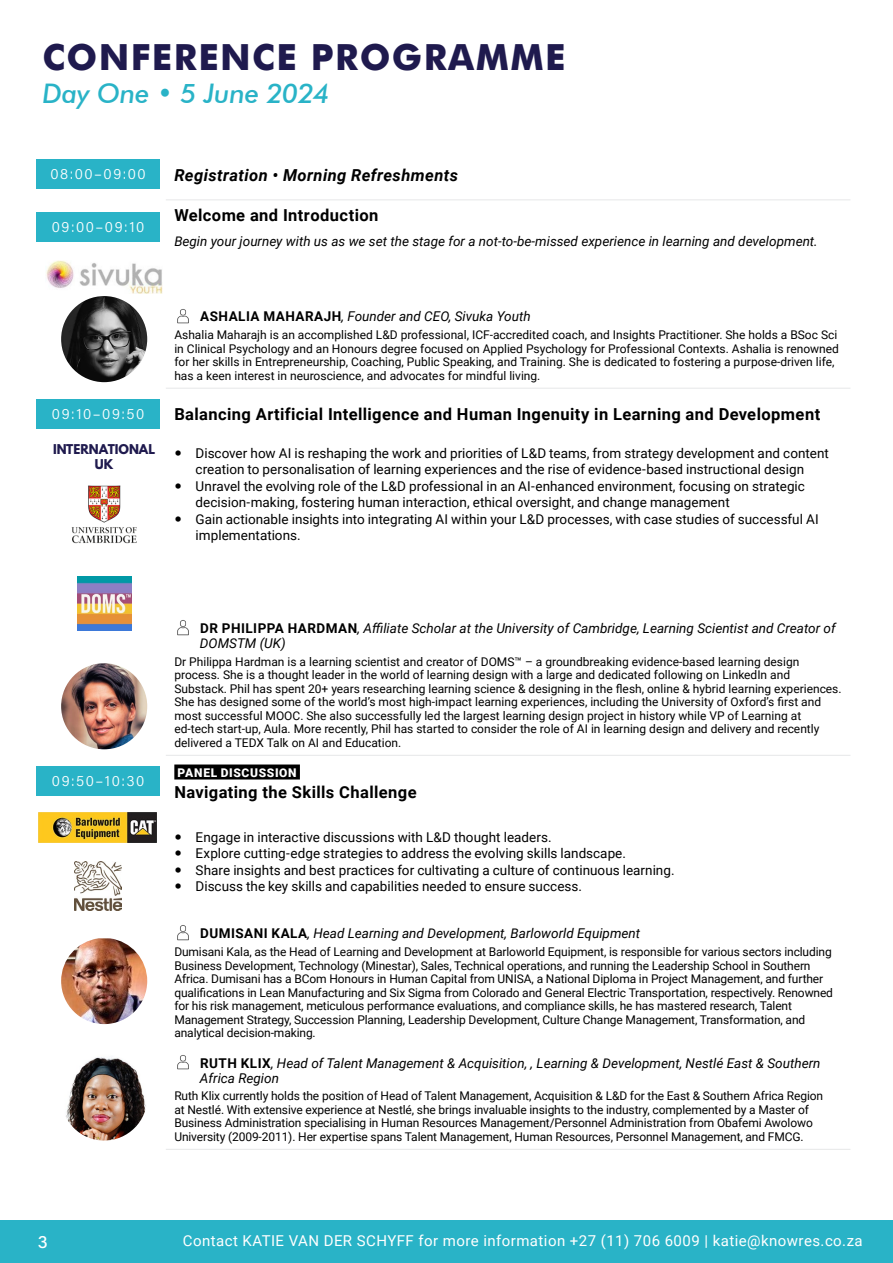
<style>
.page{position:relative;width:893px;height:1263px;background:#fff}
.page>*{position:absolute;margin:0;border:0;box-sizing:border-box;transform-origin:0 0}
.t1{font:700 36px "Futura";letter-spacing:.04em;color:#1f1a4e}
.t2{font:italic 500 27px "Futura BT";letter-spacing:-.01em;color:#29b3c7}
.t3{font:500 18px "Acumin Pro";color:#fff}
.t4{font:700 16.5px "Roboto";letter-spacing:.025em;color:#000}
.t5{font:italic 700 16.5px "Roboto";letter-spacing:.025em;color:#000}
.t6{font:15px "Roboto";letter-spacing:.03em;color:#fff}
.t7{font:300 15px "Acumin Pro";letter-spacing:.105em;color:#fff}
.t8{font:13.5px/16.5px "Roboto";color:#000}
.t9{font:italic 13.5px/15px "Roboto";color:#000}
.t10{font:12px/13.5px "Roboto";letter-spacing:-.01em;color:#000}
.t11{font:700 12px/14.4px "League Spartan";color:#1f1a4e;text-align:center}
.t12{font:900 12px "Roboto";letter-spacing:.055em;color:#fff}
.s1{font-weight:700;font-style:normal}
</style>
<div class="page">
<hr style="left:166px;top:200px;width:684px;height:1px;background:#e6e7e8">
<hr style="left:166px;top:388px;width:684px;height:1px;background:#e6e7e8">
<hr style="left:166px;top:1149px;width:684px;height:1px;background:#e6e7e8">
<hr style="left:166px;top:755px;width:684px;height:1px;background:#e6e7e8">
<div style="left:37px;top:159px;width:123px;height:30px;background:#29b3c7"></div>
<div style="left:37px;top:212px;width:123px;height:30px;background:#29b3c7"></div>
<img style="left:46px;top:260px;width:117px;height:33px">
<img style="left:61px;top:296px;width:86px;height:86px;border-radius:43px">
<img style="left:177px;top:309px;width:12px;height:14px">
<div style="left:37px;top:399px;width:123px;height:30px;background:#29b3c7"></div>
<img style="left:72px;top:485px;width:65px;height:59px">
<img style="left:77px;top:576px;width:54px;height:54px">
<img style="left:61px;top:663px;width:86px;height:86px;border-radius:43px">
<img style="left:177px;top:620px;width:12px;height:15px">
<div style="left:37px;top:766px;width:123px;height:30px;background:#29b3c7"></div>
<div style="left:174px;top:764px;width:126px;height:15px;background:#000"></div>
<img style="left:39px;top:812px;width:118px;height:30px">
<img style="left:74px;top:861px;width:47px;height:49px">
<img style="left:61px;top:938px;width:86px;height:86px">
<img style="left:177px;top:925px;width:12px;height:15px">
<img style="left:61px;top:1054px;width:86px;height:86px;border-radius:43px">
<img style="left:177px;top:1055px;width:12px;height:14px">
<div style="left:0;top:1220px;width:893px;height:43px;background:#29b3c7"></div>
<h1 class="t1" style="left:43px;top:31px;width:525px">CONFERENCE PROGRAMME</h1>
<h2 class="t2" style="left:43px;top:77px;width:289px">Day One • 5 June 2024</h2>
<p class="t7" style="left:50px;top:164px;width:97px">08:00–09:00</p>
<h3 class="t5" style="left:174px;top:163px;width:285px">Registration • Morning Refreshments</h3>
<p class="t7" style="left:52px;top:217px;width:94px">09:00–09:10</p>
<h3 class="t4" style="left:174px;top:203px;width:206px">Welcome and Introduction</h3>
<p class="t9" style="left:174px;top:233px;width:645px">Begin your journey with us as we set the stage for a not-to-be-missed experience in learning and development.</p>
<p class="t9" style="left:200px;top:309px;width:332px"><span class="s1">ASHALIA MAHARAJH</span>, Founder and CEO, Sivuka Youth</p>
<p class="t10" style="left:174px;top:328px;width:666px">Ashalia Maharajh is an accomplished L&amp;D professional, ICF-accredited coach, and Insights Practitioner. She holds a BSoc Sci in Clinical Psychology and an Honours degree focused on Applied Psychology for Professional Contexts. Ashalia is renowned for her skills in Entrepreneurship, Coaching, Public Speaking, and Training. She is dedicated to fostering a purpose-driven life, has a keen interest in neuroscience, and advocates for mindful living.</p>
<p class="t7" style="left:52px;top:403px;width:94px">09:10–09:50</p>
<h3 class="t4" style="left:174px;top:402px;width:647px">Balancing Artificial Intelligence and Human Ingenuity in Learning and Development</h3>
<p class="t11" style="left:53px;top:442px;width:103px">INTERNATIONAL<br>UK</p>
<p class="t8" style="left:196px;top:444px;width:635px">Discover how AI is reshaping the work and priorities of L&amp;D teams, from strategy development and content creation to personalisation of learning experiences and the rise of evidence-based instructional design Unravel the evolving role of the L&amp;D professional in an AI-enhanced environment, focusing on strategic decision-making, fostering human interaction, ethical oversight, and change management<br>Gain actionable insights into integrating AI within your L&amp;D processes, with case studies of successful AI implementations.</p>
<p class="t7" style="left:52px;top:770px;width:94px">09:50–10:30</p>
<p class="t9" style="left:200px;top:620px;width:637px"><span class="s1">DR PHILIPPA HARDMAN</span>, Affiliate Scholar at the University of Cambridge, Learning Scientist and Creator of<br>DOMSTM (UK)</p>
<p class="t10" style="left:174px;top:654px;width:669px">Dr Philippa Hardman is a learning scientist and creator of DOMS™️ – a groundbreaking evidence-based learning design process. She is a thought leader in the world of learning design with a large and dedicated following on LinkedIn and Substack. Phil has spent 20+ years researching learning science &amp; designing in the flesh, online &amp; hybrid learning experiences.<br>She has designed some of the world’s most high-impact learning experiences, including the University of Oxford’s first and most successful MOOC. She also successfully led the largest learning design project in history while VP of Learning at ed-tech start-up, Aula. More recently, Phil has started to consider the role of AI in learning design and delivery and recently delivered a TEDX Talk on AI and Education.</p>
<p class="t12" style="left:178px;top:764px;width:121px">PANEL DISCUSSION</p>
<h3 class="t4" style="left:174px;top:780px;width:244px">Navigating the Skills Challenge</h3>
<p class="t8" style="left:196px;top:828px;width:480px">Engage in interactive discussions with L&amp;D thought leaders.<br>Explore cutting-edge strategies to address the evolving skills landscape.<br>Share insights and best practices for cultivating a culture of continuous learning.<br>Discuss the key skills and capabilities needed to ensure success.</p>
<p class="t9" style="left:200px;top:925px;width:441px"><span class="s1">DUMISANI KALA</span>, Head Learning and Development, Barloworld Equipment</p>
<p class="t10" style="left:174px;top:945px;width:660px">Dumisani Kala, as the Head of Learning and Development at Barloworld Equipment, is responsible for various sectors including Business Development, Technology (Minestar), Sales, Technical operations, and running the Leadership School in Southern Africa. Dumisani has a BCom Honours in Human Capital from UNISA, a National Diploma in Project Management, and further qualifications in Lean Manufacturing and Six Sigma from Colorado and General Electric Transportation, respectively. Renowned for his risk management, meticulous performance evaluations, and compliance skills, he has mastered research, Talent Management Strategy, Succession Planning, Leadership Development, Culture Change Management, Transformation, and analytical decision-making.</p>
<p class="t9" style="left:200px;top:1055px;width:622px"><span class="s1">RUTH KLIX</span>, Head of Talent Management &amp; Acquisition, , Learning &amp; Development, Nestlé East &amp; Southern<br>Africa Region</p>
<p class="t10" style="left:174px;top:1089px;width:650px">Ruth Klix currently holds the position of Head of Talent Management, Acquisition &amp; L&amp;D for the East &amp; Southern Africa Region at Nestlé. With extensive experience at Nestlé, she brings invaluable insights to the industry, complemented by a Master of Business Administration specialising in Human Resources Management/Personnel Administration from Obafemi Awolowo University (2009-2011). Her expertise spans Talent Management, Human Resources, Personnel Management, and FMCG.</p>
<h3 class="t3" style="left:38px;top:1229px;width:11px">3</h3>
<p class="t6" style="left:183px;top:1230px;width:681px">Contact KATIE VAN DER SCHYFF for more information +27 (11) 706 6009 | katie@knowres.co.za</p>
</div>
